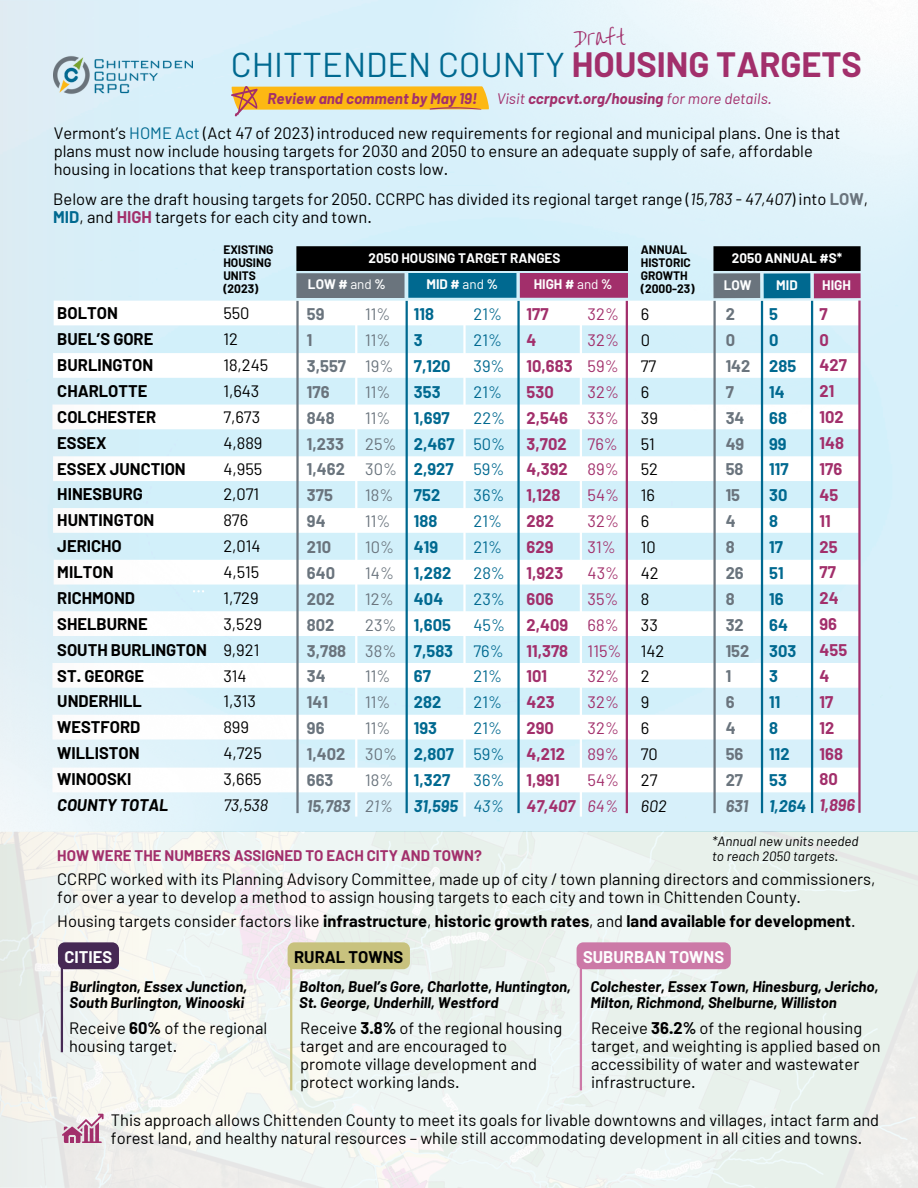
<style>
.page{position:relative;width:918px;height:1188px;background:#fff}
.page>*{position:absolute;margin:0;border:0;box-sizing:border-box;transform-origin:0 0}
.t1{font:34.35px "Barlow";color:#006990}
.t2{font:19.8px "Overthe Rainbow";color:#a22f6b}
.t3{font:16.5px/25.8px "Barlow";color:#000}
.t4{font:700 16.5px/25.8px "Barlow";color:#000}
.t5{font:700 16.5px/25.8px "Barlow";color:#a22f6b}
.t6{font:700 16.5px/25.8px "Barlow";color:#006990}
.t7{font:700 16.5px/25.8px "Barlow";color:#6a747d}
.t8{font:16.5px/25.8px "Barlow";color:#a22f6b}
.t9{font:16.5px/25.8px "Barlow";color:#6a747d}
.t10{font:16.5px/25.8px "Barlow";color:#006990}
.t11{font:700 16.5px "Barlow";color:#fdfefe}
.t12{font:italic 15.15px "Barlow";color:#a22f6b}
.t13{font:italic 700 15.15px "Barlow";color:#a22f6b}
.t14{font:italic 700 15px/16.8px "Barlow";color:#000}
.t15{font:700 15px "Barlow";color:#a22f6b}
.t16{font:700 13.5px "Barlow";color:#fdfefe}
.t17{font:italic 13.5px/14.7px "Barlow";color:#000}
.t18{font:700 12px/13px "Barlow";color:#000}
.s1{font-weight:700;color:#a22f6b}
.s2{color:#006990}
.s3{font-style:italic}
.s4{font-weight:700;color:#6a747d}
.s5{font-weight:700;color:#006990}
.s6{font-weight:700}
.s7{font-weight:400}
</style>
<div class="page">
<img style="left:53px;top:52px;width:140px;height:46px">
<div style="left:54px;top:301px;width:806px;height:24px;background:#fff"></div>
<div style="left:53px;top:353px;width:807px;height:25px;background:#fff"></div>
<div style="left:296px;top:273px;width:109px;height:25px;background:#6a747d"></div>
<div style="left:408px;top:273px;width:108px;height:25px;background:#006990"></div>
<hr style="left:811px;top:301px;width:2px;height:512px;background:#006990">
<hr style="left:761px;top:301px;width:2px;height:512px;background:#006990">
<hr style="left:713px;top:301px;width:3px;height:512px;background:#6a747d">
<hr style="left:626px;top:301px;width:2px;height:512px;background:#a22f6b">
<hr style="left:517px;top:301px;width:3px;height:512px;background:#006990">
<hr style="left:463px;top:304px;width:3px;height:513px;background:#fff">
<hr style="left:406px;top:301px;width:2px;height:512px;background:#006990">
<hr style="left:296px;top:301px;width:3px;height:512px;background:#6a747d">
<div style="left:520px;top:273px;width:108px;height:25px;background:#a22f6b"></div>
<div style="left:296px;top:246px;width:332px;height:25px;background:#000"></div>
<div style="left:713px;top:246px;width:148px;height:25px;background:#000"></div>
<div style="left:713px;top:273px;width:47px;height:25px;background:#6a747d"></div>
<div style="left:764px;top:273px;width:46px;height:25px;background:#006990"></div>
<div style="left:814px;top:273px;width:47px;height:25px;background:#a22f6b"></div>
<hr style="left:858px;top:301px;width:3px;height:512px;background:#a22f6b">
<svg style="left:231px;top:86px;width:258px;height:31px;background:#efc254"></svg>
<hr style="left:580px;top:957px;width:2px;height:133px;background:#cc79a7">
<hr style="left:290px;top:965px;width:2px;height:125px;background:#c8c27e">
<hr style="left:61px;top:957px;width:2px;height:95px;background:#462954">
<svg style="left:62px;top:1114px;width:42px;height:29px"></svg>
<div style="left:58px;top:942px;width:61px;height:27px;background:#462954;border-radius:7px"></div>
<div style="left:288px;top:942px;width:122px;height:27px;background:#c8c27e;border-radius:7px"></div>
<div style="left:577px;top:942px;width:154px;height:27px;background:#cc79a7;border-radius:7px"></div>
<img style="left:0;top:419px;width:314px;height:412px">
<h6 class="t2" style="left:574px;top:27px;width:52px">Draft</h6>
<p class="t1" style="left:231px;top:42px;width:633px">CHITTENDEN COUNTY <span class="s1">HOUSING TARGETS</span></p>
<p class="t13" style="left:267px;top:88px;width:211px">Review and comment by May 19!</p>
<p class="t3" style="left:54px;top:123px;width:788px;line-height:18px">Vermont’s <span class="s2">HOME Act</span> (Act 47 of 2023) introduced new requirements for regional and municipal plans. One is that plans must now include housing targets for 2030 and 2050 to ensure an adequate supply of safe, affordable housing in locations that keep transportation costs low.</p>
<p class="t3" style="left:53px;top:189px;width:816px;line-height:18px">Below are the draft housing targets for 2050. CCRPC has divided its regional target range (<span class="s3">15,783 - 47,407</span>) into <span class="s4">LOW</span>,<br><span class="s5">MID</span>, and <span class="s1">HIGH</span> targets for each city and town.</p>
<h4 class="t12" style="left:497px;top:88px;width:277px">Visit <span class="s6">ccrpcvt.org/housing</span> for more details.</h4>
<h6 class="t18" style="left:223px;top:242px;width:52px">EXISTING<br>HOUSING<br>UNITS</h6>
<p class="t18" style="left:223px;top:281px;width:37px">(2023)</p>
<p class="t16" style="left:308px;top:276px;width:79px">LOW # <span class="s7">and</span> %</p>
<p class="t16" style="left:426px;top:276px;width:73px">MID # <span class="s7">and</span> %</p>
<p class="t16" style="left:534px;top:276px;width:80px">HIGH # <span class="s7">and</span> %</p>
<p class="t18" style="left:641px;top:242px;width:55px">ANNUAL<br>HISTORIC<br>GROWTH (2000-23)</p>
<p class="t16" style="left:369px;top:249px;width:193px">2050 HOUSING TARGET RANGES</p>
<p class="t16" style="left:732px;top:249px;width:112px">2050 ANNUAL #S*</p>
<p class="t16" style="left:724px;top:276px;width:29px">LOW</p>
<p class="t16" style="left:776px;top:276px;width:23px">MID</p>
<p class="t16" style="left:822px;top:276px;width:30px">HIGH</p>
<p class="t4" style="left:57px;top:300px;width:151px">BOLTON<br>BUEL’S GORE<br>BURLINGTON<br>CHARLOTTE<br>COLCHESTER<br>ESSEX<br>ESSEX JUNCTION<br>HINESBURG<br>HUNTINGTON<br>JERICHO<br>MILTON<br>RICHMOND<br>SHELBURNE<br>SOUTH BURLINGTON<br>ST. GEORGE<br>UNDERHILL<br>WESTFORD<br>WILLISTON<br>WINOOSKI<br><span class="s3">COUNTY TOTAL</span></p>
<h4 class="t3" style="left:223px;top:300px;width:46px">550<br>12<br>18,245<br>1,643<br>7,673<br>4,889<br>4,955<br>2,071<br>876<br>2,014<br>4,515<br>1,729<br>3,529<br>9,921<br>314<br>1,313<br>899<br>4,725<br>3,665<br><span class="s3">73,538</span></h4>
<p class="t7" style="left:307px;top:301px;width:45px">59<br>1<br>3,557<br>176<br>848<br>1,233<br>1,462<br>375<br>94<br>210<br>640<br>202<br>802<br>3,788<br>34<br>141<br>96<br>1,402<br>663<br><span class="s3">15,783</span></p>
<h5 class="t5" style="left:527px;top:301px;width:50px">177<br>4<br>10,683<br>530<br>2,546<br>3,702<br>4,392<br>1,128<br>282<br>629<br>1,923<br>606<br>2,409<br>11,378<br>101<br>423<br>290<br>4,212<br>1,991<br><span class="s3">47,407</span></h5>
<h5 class="t3" style="left:641px;top:301px;width:27px">6<br>0<br>77<br>6<br>39<br>51<br>52<br>16<br>6<br>10<br>42<br>8<br>33<br>142<br>2<br>9<br>6<br>70<br>27<br><span class="s3">602</span></h5>
<h2 class="t8" style="left:588px;top:301px;width:35px">32%<br>32%<br>59%<br>32%<br>33%<br>76%<br>89%<br>54%<br>32%<br>31%<br>43%<br>35%<br>68%<br>115%<br>32%<br>32%<br>32%<br>89%<br>54%<br><span class="s3">64%</span></h2>
<h5 class="t5" style="left:820px;top:300px;width:37px">7<br>0<br>427<br>21<br>102<br>148<br>176<br>45<br>11<br>25<br>77<br>24<br>96<br>455<br>4<br>17<br>12<br>168<br>80<br><span class="s3">1,896</span></h5>
<p class="t6" style="left:414px;top:301px;width:46px">118<br>3<br>7,120<br>353<br>1,697<br>2,467<br>2,927<br>752<br>188<br>419<br>1,282<br>404<br>1,605<br>7,583<br>67<br>282<br>193<br>2,807<br>1,327<br><span class="s3">31,595</span></p>
<p class="t6" style="left:769px;top:301px;width:38px">5<br>0<br>285<br>14<br>68<br>99<br>117<br>30<br>8<br>17<br>51<br>16<br>64<br>303<br>3<br>11<br>8<br>112<br>53<br><span class="s3">1,264</span></p>
<p class="t9" style="left:365px;top:301px;width:33px">11%<br>11%<br>19%<br>11%<br>11%<br>25%<br>30%<br>18%<br>11%<br>10%<br>14%<br>12%<br>23%<br>38%<br>11%<br>11%<br>11%<br>30%<br>18%<br><span class="s3">21%</span></p>
<p class="t7" style="left:726px;top:301px;width:26px">2<br>0<br>142<br>7<br>34<br>49<br>58<br>15<br>4<br>8<br>26<br>8<br>32<br>152<br>1<br>6<br>4<br>56<br>27<br><span class="s3">631</span></p>
<p class="t10" style="left:474px;top:301px;width:33px">21%<br>21%<br>39%<br>21%<br>22%<br>50%<br>59%<br>36%<br>21%<br>21%<br>28%<br>23%<br>45%<br>76%<br>21%<br>21%<br>21%<br>59%<br>36%<br><span class="s3">43%</span></p>
<p class="t15" style="left:57px;top:846px;width:426px">HOW WERE THE NUMBERS ASSIGNED TO EACH CITY AND TOWN?</p>
<h4 class="t17" style="left:712px;top:833px;width:148px">*Annual new units needed to reach 2050 targets.</h4>
<p class="t3" style="left:57px;top:870px;width:820px;line-height:18px">CCRPC worked with its Planning Advisory Committee, made up of city / town planning directors and commissioners, for over a year to develop a method to assign housing targets to each city and town in Chittenden County.</p>
<h6 class="t4" style="left:57px;top:907px;width:800px"><span class="s7">Housing targets consider factors like</span> infrastructure<span class="s7">,</span> historic growth rates<span class="s7">, and</span> land available for development<span class="s7">.</span></h6>
<p class="t11" style="left:65px;top:946px;width:49px">CITIES</p>
<h6 class="t4" style="left:294px;top:943px;width:111px">RURAL TOWNS</h6>
<h1 class="t11" style="left:583px;top:946px;width:143px">SUBURBAN TOWNS</h1>
<p class="t14" style="left:299px;top:977px;width:273px">Bolton, Buel’s Gore, Charlotte, Huntington,<br>St. George, Underhill, Westford</p>
<p class="t14" style="left:590px;top:977px;width:290px">Colchester, Essex Town, Hinesburg, Jericho,<br>Milton, Richmond, Shelburne, Williston</p>
<p class="t14" style="left:70px;top:977px;width:179px">Burlington, Essex Junction,<br>South Burlington, Winooski</p>
<p class="t3" style="left:69px;top:1018px;width:200px;line-height:18px">Receive <span class="s6">60%</span> of the regional housing target.</p>
<h3 class="t3" style="left:300px;top:1019px;width:264px;line-height:18px">Receive <span class="s6">3.8%</span> of the regional housing target and are encouraged to promote village development and protect working lands.</h3>
<h5 class="t3" style="left:591px;top:1019px;width:291px;line-height:18px">Receive <span class="s6">36.2%</span> of the regional housing target, and weighting is applied based on accessibility of water and wastewater infrastructure.</h5>
<h6 class="t3" style="left:111px;top:1111px;width:770px;line-height:18px">This approach allows Chittenden County to meet its goals for livable downtowns and villages, intact farm and forest land, and healthy natural resources – while still accommodating development in all cities and towns.</h6>
</div>
